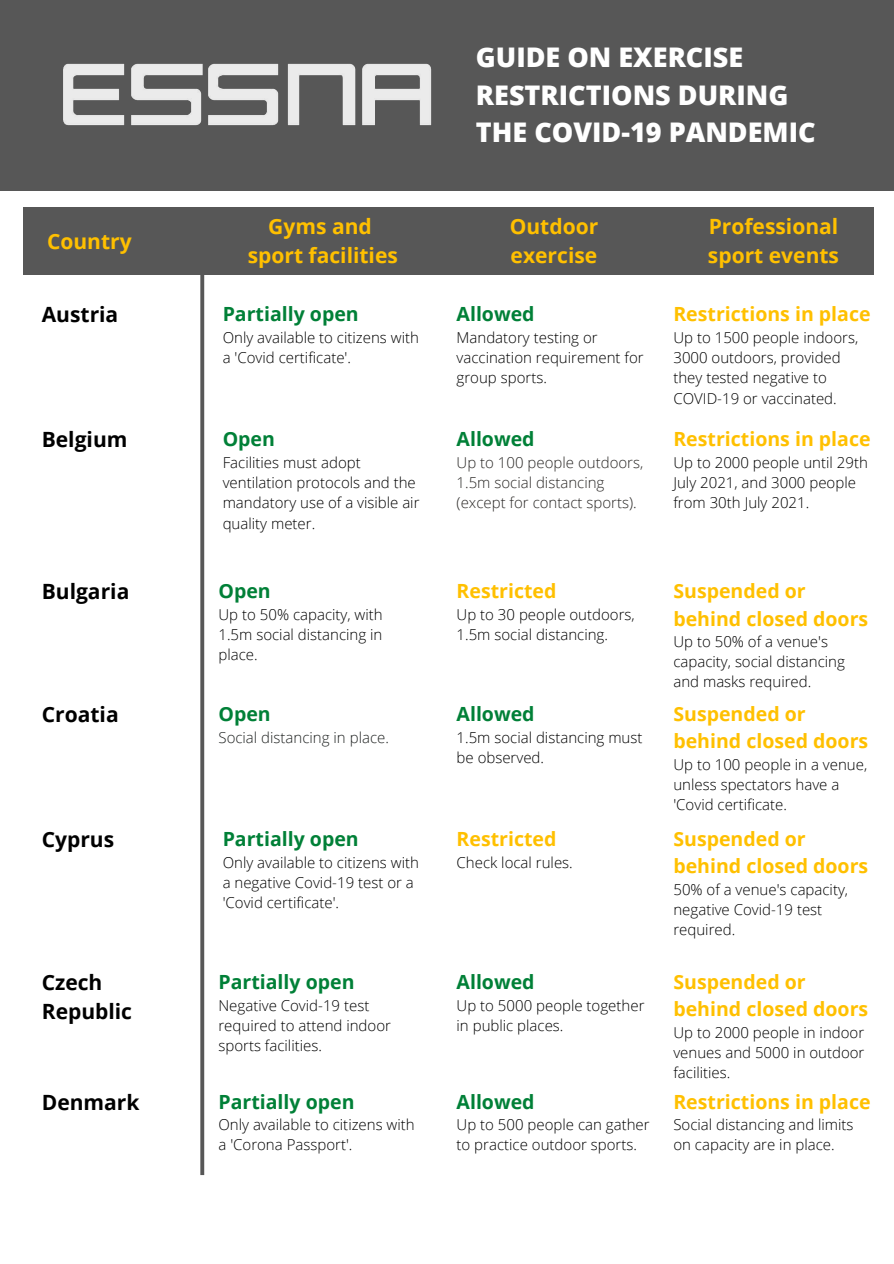
<style>
.page{position:relative;width:894px;height:1264px;background:#fff}
.page>*{position:absolute;margin:0;border:0;box-sizing:border-box;transform-origin:0 0}
.t1{font:800 27px "Open Sans";color:#fff}
.t2{font:700 21px "Open Sans";color:#ffc000}
.t3{font:700 21px/29.2px "Open Sans";color:#000}
.t4{font:700 19.5px/27px "Open Sans";color:#ffc000}
.t5{font:700 19.5px "Open Sans";color:#008037}
.t6{font:300 15px/20.2px "Open Sans";color:#000}
.t7{font:300 15px/20.2px "Open Sans";color:#2b2927}
.t8{font:300 15px "Open Sans";color:#212423}
</style>
<div class="page">
<div style="left:0;top:0;width:893px;height:190px;background:#575757"></div>
<img style="left:63px;top:63px;width:369px;height:63px">
<svg style="left:200px;top:275px;width:4px;height:899px;background:#656565"></svg>
<div style="left:24px;top:207px;width:849px;height:68px;background:#575757"></div>
<p class="t1" style="left:476px;top:39px;width:269px">GUIDE ON EXERCISE</p>
<p class="t1" style="left:476px;top:76px;width:314px">RESTRICTIONS DURING</p>
<p class="t1" style="left:476px;top:113px;width:341px">THE COVID-19 PANDEMIC</p>
<p class="t2" style="left:47px;top:226px;width:86px">Country</p>
<p class="t2" style="left:268px;top:211px;width:105px">Gyms and</p>
<p class="t2" style="left:248px;top:241px;width:152px">sport facilities</p>
<p class="t2" style="left:509px;top:211px;width:90px">Outdoor</p>
<p class="t2" style="left:510px;top:241px;width:88px">exercise</p>
<p class="t2" style="left:708px;top:212px;width:131px">Professional</p>
<p class="t2" style="left:707px;top:241px;width:132px">sport events</p>
<p class="t3" style="left:42px;top:299px;width:78px">Austria</p>
<p class="t5" style="left:223px;top:300px;width:137px">Partially open</p>
<p class="t6" style="left:223px;top:327px;width:198px">Only available to citizens with a 'Covid certificate'.</p>
<p class="t5" style="left:456px;top:300px;width:80px">Allowed</p>
<p class="t6" style="left:456px;top:327px;width:188px">Mandatory testing or vaccination requirement for group sports.</p>
<p class="t4" style="left:673px;top:300px;width:198px">Restrictions in place</p>
<p class="t6" style="left:673px;top:327px;width:186px">Up to 1500 people indoors,<br>3000 outdoors, provided they tested negative to<br>COVID-19 or vaccinated.</p>
<p class="t3" style="left:42px;top:424px;width:87px">Belgium</p>
<p class="t5" style="left:223px;top:425px;width:54px">Open</p>
<p class="t6" style="left:223px;top:452px;width:198px">Facilities must adopt ventilation protocols and the mandatory use of a visible air quality meter.</p>
<p class="t5" style="left:456px;top:425px;width:80px">Allowed</p>
<p class="t7" style="left:456px;top:452px;width:188px">Up to 100 people outdoors,<br>1.5m social distancing (except for contact sports).</p>
<p class="t4" style="left:673px;top:425px;width:198px">Restrictions in place</p>
<p class="t6" style="left:673px;top:452px;width:196px">Up to 2000 people until 29th<br>July 2021, and 3000 people from 30th July 2021.</p>
<p class="t3" style="left:42px;top:576px;width:89px">Bulgaria</p>
<p class="t5" style="left:218px;top:577px;width:54px">Open</p>
<p class="t6" style="left:218px;top:604px;width:166px;text-align:justify">Up to 50% capacity, with 1.5m social distancing in place.</p>
<p class="t4" style="left:456px;top:577px;width:101px">Restricted</p>
<p class="t6" style="left:456px;top:604px;width:180px">Up to 30 people outdoors,<br>1.5m social distancing.</p>
<p class="t4" style="left:673px;top:577px;width:196px">Suspended or behind closed doors</p>
<p class="t6" style="left:673px;top:631px;width:173px">Up to 50% of a venue's capacity, social distancing and masks required.</p>
<p class="t3" style="left:42px;top:699px;width:78px">Croatia</p>
<p class="t5" style="left:456px;top:700px;width:80px">Allowed</p>
<p class="t6" style="left:456px;top:726px;width:187px">1.5m social distancing must be observed.</p>
<p class="t5" style="left:218px;top:700px;width:54px">Open</p>
<p class="t8" style="left:218px;top:726px;width:172px">Social distancing in place.</p>
<p class="t4" style="left:673px;top:700px;width:196px">Suspended or behind closed doors</p>
<p class="t6" style="left:673px;top:753px;width:195px">Up to 100 people in a venue, unless spectators have a 'Covid certificate.</p>
<p class="t3" style="left:42px;top:824px;width:74px">Cyprus</p>
<p class="t4" style="left:456px;top:825px;width:101px">Restricted</p>
<p class="t6" style="left:456px;top:851px;width:118px">Check local rules.</p>
<p class="t5" style="left:223px;top:825px;width:137px">Partially open</p>
<p class="t6" style="left:223px;top:851px;width:198px">Only available to citizens with a negative Covid-19 test or a 'Covid certificate'.</p>
<p class="t4" style="left:673px;top:825px;width:196px">Suspended or behind closed doors</p>
<p class="t6" style="left:673px;top:878px;width:176px">50% of a venue's capacity, negative Covid-19 test required.</p>
<p class="t3" style="left:42px;top:967px;width:92px">Czech<br>Republic</p>
<p class="t5" style="left:218px;top:968px;width:137px">Partially open</p>
<p class="t6" style="left:218px;top:994px;width:174px">Negative Covid-19 test required to attend indoor sports facilities.</p>
<p class="t5" style="left:456px;top:968px;width:80px">Allowed</p>
<p class="t6" style="left:456px;top:994px;width:189px">Up to 5000 people together in public places.</p>
<p class="t4" style="left:673px;top:968px;width:196px">Suspended or behind closed doors</p>
<p class="t6" style="left:673px;top:1021px;width:192px;text-align:justify">Up to 2000 people in indoor venues and 5000 in outdoor facilities.</p>
<p class="t3" style="left:42px;top:1086px;width:99px">Denmark</p>
<p class="t5" style="left:218px;top:1087px;width:137px">Partially open</p>
<p class="t6" style="left:218px;top:1114px;width:198px">Only available to citizens with a 'Corona Passport'.</p>
<p class="t5" style="left:456px;top:1087px;width:80px">Allowed</p>
<p class="t6" style="left:456px;top:1114px;width:194px">Up to 500 people can gather to practice outdoor sports.</p>
<p class="t4" style="left:673px;top:1087px;width:198px">Restrictions in place</p>
<p class="t6" style="left:673px;top:1114px;width:182px">Social distancing and limits on capacity are in place.</p>
</div>
